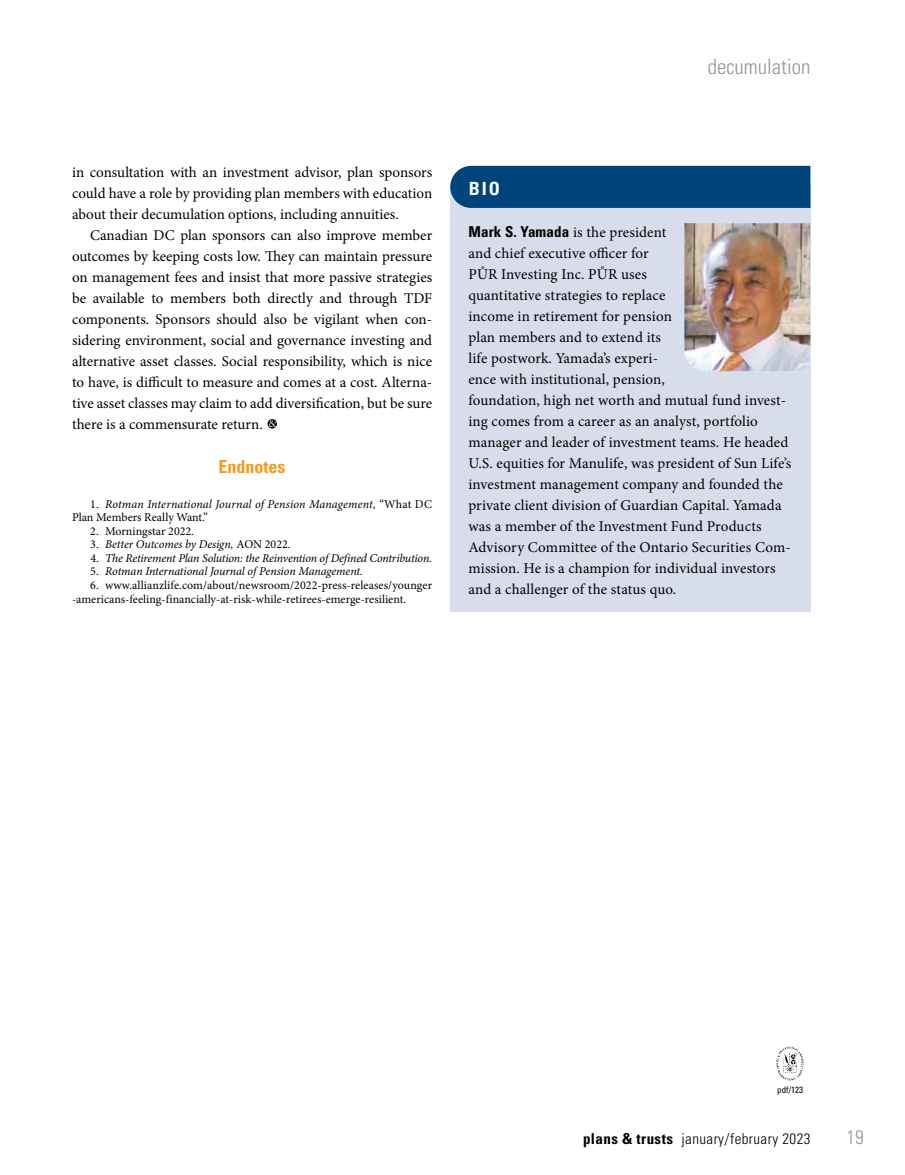
<style>
.page{position:relative;width:905px;height:1175px;background:#fff}
.page>*{position:absolute;margin:0;border:0;box-sizing:border-box;transform-origin:0 0}
.t1{font:300 condensed 21px "Univers LT Std";color:#939598}
.t2{font:300 condensed 19.5px "Univers LT Std";color:#939598}
.t3{font:700 condensed 18.15px "Univers LT Std";color:#fff}
.t4{font:700 condensed 18px "Univers LT Std";color:#f8991d}
.t5{font:15px/21px "Minion Pro";letter-spacing:.005em;color:#000;text-align:justify}
.t6{font:300 condensed 15px "Univers LT Std";letter-spacing:.03em;color:#000}
.t7{font:12px/13.5px "Minion Pro";color:#000}
.t8{font:italic 12px "Minion Pro";letter-spacing:-.01em;color:#000}
.t9{font:italic 12px/13.5px "Minion Pro";letter-spacing:.01em;color:#000}
.t10{font:condensed 9px "Univers LT Std";color:#000}
.s1{font-family:"Sabon";font-size:9.9px;color:#fff}
.s2{font-style:normal}
.s3{font-family:"Univers LT Std";font-weight:700;font-stretch:condensed}
.s4{font-weight:700}
</style>
<div class="page">
<div style="left:267px;top:419px;width:10px;height:9px;background:#000;border-radius:50%"></div>
<div style="left:450px;top:184px;width:360px;height:428px;background:#d7ddea"></div>
<div style="left:450px;top:166px;width:360px;height:42px;background:#00447c"></div>
<div style="left:469px;top:181px;width:245px;height:17px;background:#00447c"></div>
<img style="left:684px;top:223px;width:126px;height:148px">
<img style="left:776px;top:1046px;width:27px;height:35px">
<h1 class="t1" style="left:707px;top:54px;width:104px">decumulation</h1>
<p class="t5" style="left:72px;top:162px;width:361px">in consultation with an investment advisor, plan sponsors could have a role by providing plan members with education about their decumulation options, including annuities.</p>
<p class="t5" style="left:72px;top:225px;width:362px;text-indent:18px">Canadian DC plan sponsors can also improve member outcomes by keeping costs low. They can maintain pressure on management fees and insist that more passive strategies be available to members both directly and through TDF components. Sponsors should also be vigilant when con&shy;sidering environment, social and governance investing and alternative asset classes. Social responsibility, which is nice to have, is difficult to measure and comes at a cost. Alterna&shy;tive asset classes may claim to add diversification, but be sure there is a commensurate return. <span class="s1">&amp;</span></p>
<p class="t4" style="left:219px;top:455px;width:68px">Endnotes</p>
<p class="t9" style="left:72px;top:497px;width:361px;text-indent:18px"><span class="s2">1.</span> Rotman International Journal of Pension Management, <span class="s2">“What DC<br>Plan Members Really Want.”</span></p>
<p class="t7" style="left:90px;top:524px;width:105px">2. Morningstar 2022.</p>
<p class="t8" style="left:90px;top:536px;width:202px"><span class="s2">3.</span> Better Outcomes by Design, <span class="s2">AON 2022.</span></p>
<p class="t8" style="left:90px;top:550px;width:343px"><span class="s2">4.</span> The Retirement Plan Solution: the Reinvention of Defined Contribution.</p>
<p class="t8" style="left:90px;top:563px;width:274px"><span class="s2">5.</span> Rotman International Journal of Pension Management.</p>
<p class="t7" style="left:72px;top:578px;width:361px;text-indent:18px">6. www.allianzlife.com/about/newsroom/2022-press-releases/younger -americans-feeling-financially-at-risk-while-retirees-emerge-resilient.</p>
<p class="t3" style="left:469px;top:177px;width:32px">BIO</p>
<p class="t5" style="left:468px;top:222px;width:324px;text-align:left"><span class="s3">Mark S. Yamada</span> is the president<br>and chief executive officer for<br>PŮR Investing Inc. PŮR uses<br>quantitative strategies to replace<br>income in retirement for pension<br>plan members and to extend its<br>life postwork. Yamada’s experi-<br>ence with institutional, pension,<br>foundation, high net worth and mutual fund invest&shy;ing comes from a career as an analyst, portfolio manager and leader of investment teams. He headed U.S. equities for Manulife, was president of Sun Life’s investment management company and founded the private client division of Guardian Capital. Yamada was a member of the Investment Fund Products Advisory Committee of the Ontario Securities Com&shy;mission. He is a champion for individual investors and a challenger of the status quo.</p>
<p class="t10" style="left:777px;top:1084px;width:27px">pdf/123</p>
<p class="t6" style="left:583px;top:1129px;width:229px"><span class="s4">plans &amp; trusts</span> january/february 2023</p>
<h2 class="t2" style="left:846px;top:1125px;width:19px">19</h2>
</div>
